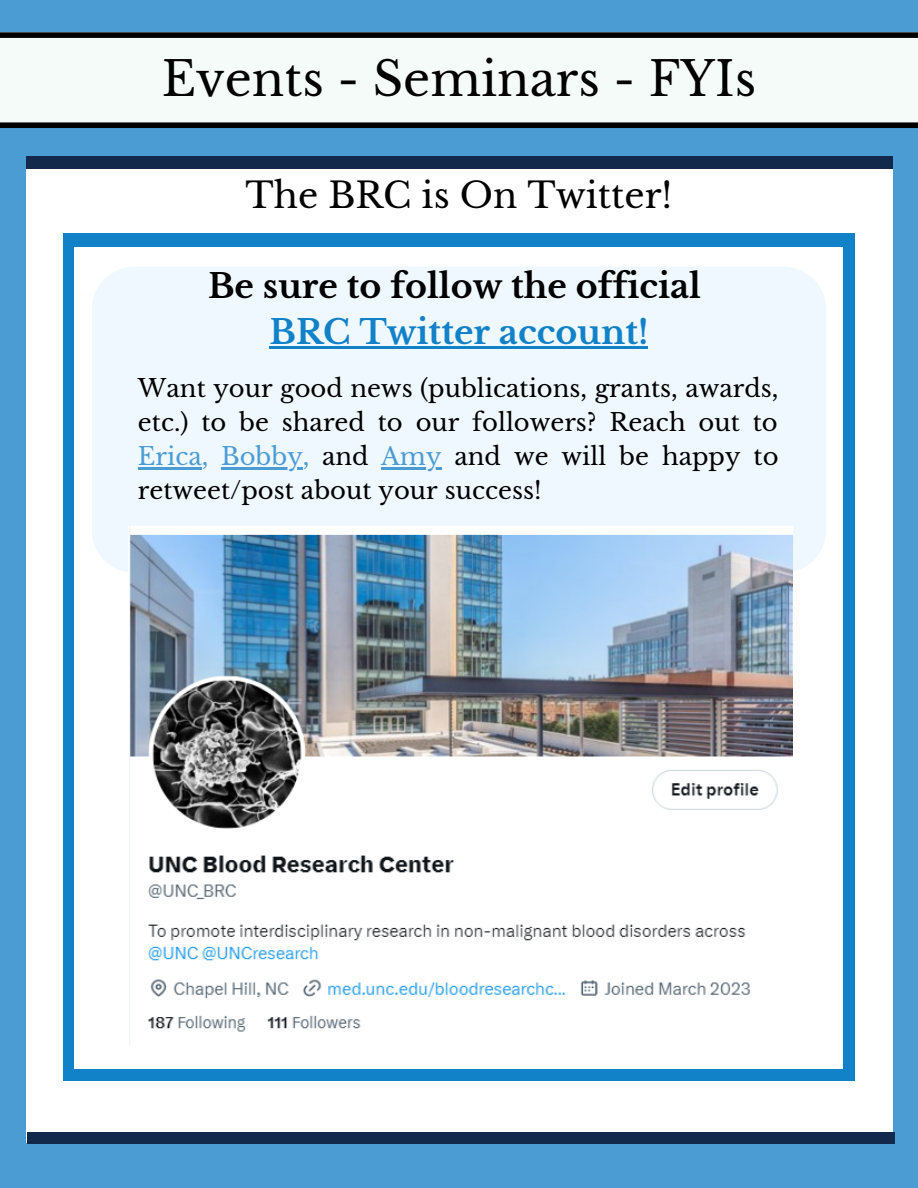
<style>
.page{position:relative;width:918px;height:1188px;background:#4b9cd3}
.page>*{position:absolute;margin:0;border:0;box-sizing:border-box;transform-origin:0 0}
.t1{font:47.25px "Libre Baskerville";color:#000}
.t2{font:35.25px "Libre Baskerville";color:#000}
.t3{font:700 33.3px "Libre Baskerville";color:#000}
.t4{font:700 33.3px "Libre Baskerville";color:#1181c8}
.t5{font:24.3px/33.8px "Libre Baskerville";color:#000;text-align:justify}
.s1{color:#4b9cd3}
</style>
<div class="page">
<div style="left:0;top:32px;width:918px;height:96px;background:#f5fbf9"></div>
<div style="left:0;top:32px;width:918px;height:6px;background:#000"></div>
<div style="left:0;top:122px;width:918px;height:6px;background:#000"></div>
<div style="left:27px;top:156px;width:866px;height:987px;background:#fff"></div>
<div style="left:27px;top:156px;width:866px;height:13px;background:#13294b"></div>
<div style="left:27px;top:1132px;width:867px;height:11px;background:#13294b"></div>
<div style="left:63px;top:233px;width:792px;height:847px;background:#1181c8"></div>
<div style="left:74px;top:247px;width:769px;height:822px;background:#fff"></div>
<div style="left:92px;top:267px;width:734px;height:305px;background:#eff8ff"></div>
<img style="left:128px;top:526px;width:664px;height:520px">
<hr style="left:270px;top:347px;width:378px;height:2px;background:#1181c8">
<hr style="left:138px;top:467px;width:64px;height:2px;background:#4b9cd3">
<hr style="left:221px;top:467px;width:82px;height:2px;background:#4b9cd3">
<hr style="left:381px;top:467px;width:61px;height:2px;background:#4b9cd3">
<h1 class="t1" style="left:162px;top:50px;width:596px">Events - Seminars - FYIs</h1>
<h2 class="t2" style="left:246px;top:174px;width:428px">The BRC is On Twitter!</h2>
<h3 class="t3" style="left:208px;top:266px;width:495px">Be sure to follow the official</h3>
<h3 class="t4" style="left:270px;top:312px;width:380px">BRC Twitter account!</h3>
<p class="t5" style="left:138px;top:372px;width:642px">Want your good news (publications, grants, awards, etc.) to be shared to our followers? Reach out to <span class="s1">Erica, Bobby,</span> and <span class="s1">Amy</span> and we will be happy to retweet/post about your success!</p>
</div>
